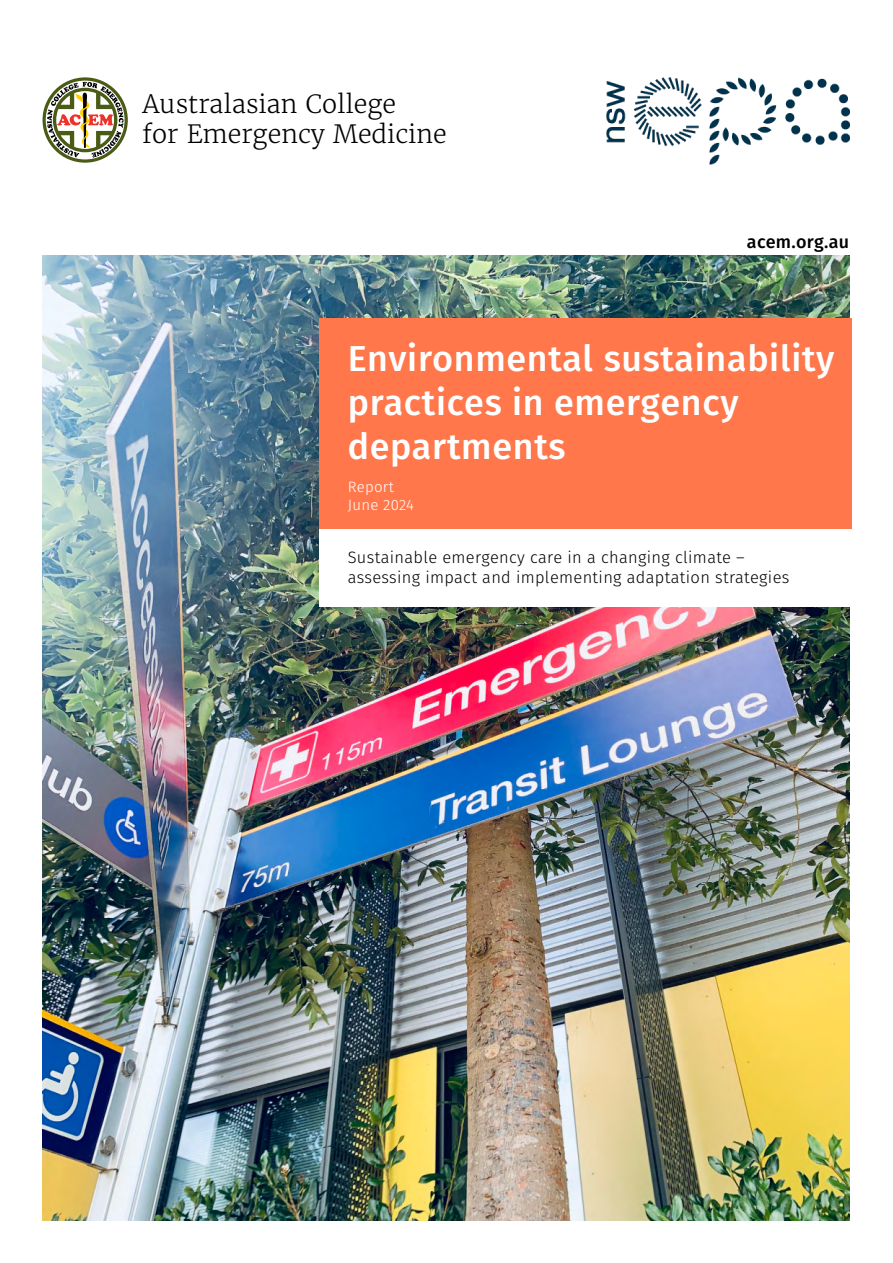
<style>
.page{position:relative;width:893px;height:1263px;background:#fff}
.page>*{position:absolute;margin:0;border:0;box-sizing:border-box;transform-origin:0 0}
.t1{font:500 36px/44px "Fira Sans";letter-spacing:.02em;color:#fff}
.t2{font:300 25.05px/30.2px "Merriweather";color:#000}
.t3{font:500 18px "Fira Sans";letter-spacing:.02em;color:#000}
.t4{font:300 16.5px/19.8px "Fira Sans";letter-spacing:.02em;color:#000}
.t5{font:300 15px/18px "Fira Sans";letter-spacing:.02em;color:#fff}
</style>
<div class="page">
<img style="left:43px;top:255px;width:806px;height:965px">
<svg style="left:43px;top:77px;width:85px;height:86px"></svg>
<img style="left:607px;top:77px;width:242px;height:88px">
<div style="left:319px;top:529px;width:536px;height:78px;background:#fff"></div>
<div style="left:319px;top:318px;width:532px;height:211px;background:#ff774a"></div>
<h2 class="t2" style="left:142px;top:89px;width:306px">Australasian College<br>for Emergency Medicine</h2>
<p class="t3" style="left:747px;top:227px;width:104px">acem.org.au</p>
<h1 class="t1" style="left:348px;top:335px;width:488px">Environmental sustainability practices in emergency departments</h1>
<p class="t5" style="left:348px;top:478px;width:68px">Report<br>June 2024</p>
<p class="t4" style="left:348px;top:547px;width:443px">Sustainable emergency care in a changing climate – assessing impact and implementing adaptation strategies</p>
</div>
